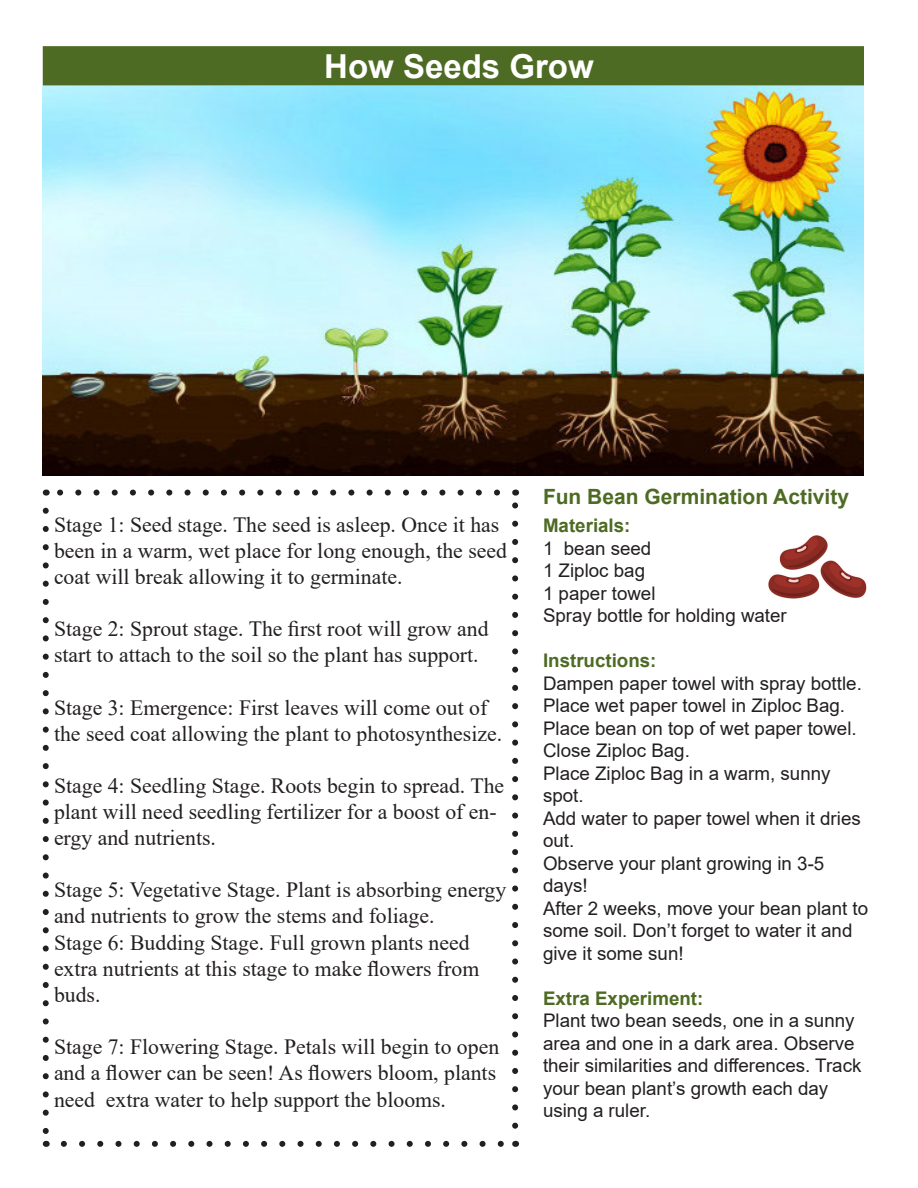
<style>
.page{position:relative;width:918px;height:1188px;background:#fff}
.page>*{position:absolute;margin:0;border:0;box-sizing:border-box;transform-origin:0 0}
.t1{font:700 33px "Arial";color:#fff}
.t2{font:21.75px/26.1px "Times New Roman";color:#231f20}
.t3{font:700 21px "Arial";color:#4d6b23}
.t4{font:18.75px/22.5px "Arial";color:#231f20}
.t5{font:700 18.75px "Arial";color:#4d6b23}
</style>
<div class="page">
<svg style="left:43px;top:511px;width:6px;height:623px"></svg>
<svg style="left:64px;top:1141px;width:440px;height:6px"></svg>
<svg style="left:512px;top:502px;width:6px;height:624px"></svg>
<svg style="left:57px;top:490px;width:440px;height:6px"></svg>
<img style="left:43px;top:87px;width:821px;height:389px">
<div style="left:43px;top:46px;width:821px;height:40px;background:#4d6b23;border:2px solid #4d6b23"></div>
<img style="left:768px;top:535px;width:99px;height:64px">
<p class="t1" style="left:324px;top:43px;width:271px">How Seeds Grow</p>
<p class="t2" style="left:54px;top:511px;width:455px">Stage 1: Seed stage. The seed is asleep. Once it has been in a warm, wet place for long enough, the seed coat will break allowing it to germinate.</p>
<p class="t2" style="left:54px;top:615px;width:436px">Stage 2: Sprout stage. The first root will grow and start to attach to the soil so the plant has support.</p>
<p class="t2" style="left:54px;top:694px;width:450px">Stage 3: Emergence: First leaves will come out of the seed coat allowing the plant to photosynthesize.</p>
<p class="t2" style="left:54px;top:772px;width:452px">Stage 4: Seedling Stage. Roots begin to spread. The plant will need seedling fertilizer for a boost of en&shy;ergy and nutrients.</p>
<p class="t2" style="left:54px;top:876px;width:454px">Stage 5: Vegetative Stage. Plant is absorbing energy and nutrients to grow the stems and foliage.</p>
<p class="t2" style="left:54px;top:928px;width:427px">Stage 6: Budding Stage. Full grown plants need extra nutrients at this stage to make flowers from buds.</p>
<p class="t2" style="left:54px;top:1033px;width:447px;line-height:26.5px">Stage 7: Flowering Stage. Petals will begin to open and a flower can be seen! As flowers bloom, plants need extra water to help support the blooms.</p>
<p class="t3" style="left:543px;top:482px;width:308px">Fun Bean Germination Activity</p>
<p class="t5" style="left:543px;top:513px;width:89px">Materials:</p>
<p class="t4" style="left:543px;top:537px;width:110px">1 bean seed</p>
<p class="t4" style="left:543px;top:559px;width:104px">1 Ziploc bag</p>
<p class="t4" style="left:543px;top:582px;width:114px">1 paper towel</p>
<p class="t4" style="left:543px;top:604px;width:245px">Spray bottle for holding water</p>
<p class="t5" style="left:543px;top:648px;width:115px">Instructions:</p>
<p class="t4" style="left:543px;top:672px;width:320px">Dampen paper towel with spray bottle.</p>
<p class="t4" style="left:543px;top:694px;width:304px">Place wet paper towel in Ziploc Bag.</p>
<p class="t4" style="left:543px;top:717px;width:315px">Place bean on top of wet paper towel.</p>
<p class="t4" style="left:543px;top:739px;width:148px">Close Ziploc Bag.</p>
<p class="t4" style="left:543px;top:762px;width:289px">Place Ziploc Bag in a warm, sunny spot.</p>
<p class="t4" style="left:543px;top:807px;width:319px">Add water to paper towel when it dries out.</p>
<p class="t4" style="left:543px;top:852px;width:283px">Observe your plant growing in 3-5 days!</p>
<p class="t4" style="left:543px;top:897px;width:327px">After 2 weeks, move your bean plant to some soil. Don’t forget to water it and give it some sun!</p>
<p class="t5" style="left:543px;top:985px;width:162px">Extra Experiment:</p>
<p class="t4" style="left:543px;top:1009px;width:320px">Plant two bean seeds, one in a sunny area and one in a dark area. Observe their similarities and differences. Track your bean plant’s growth each day using a ruler.</p>
</div>
